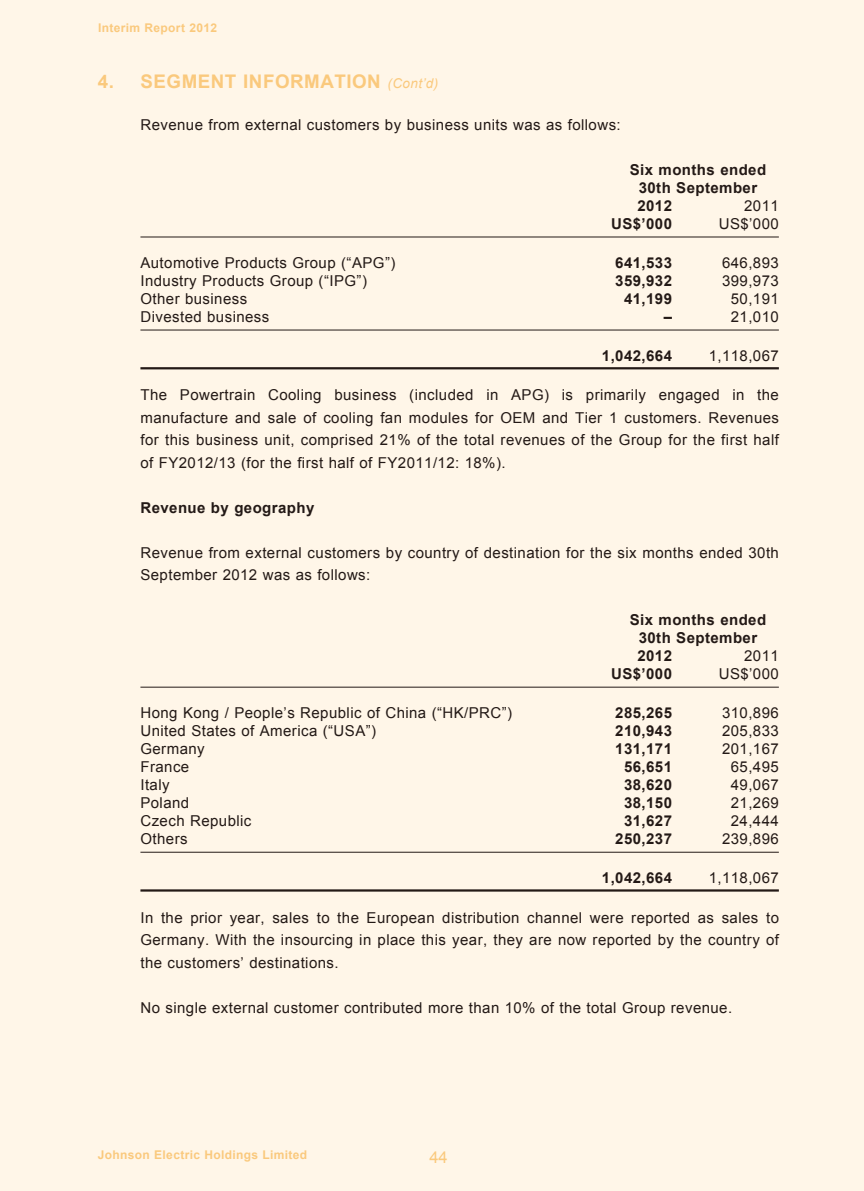
<style>
.page{position:relative;width:864px;height:1191px;background:#fff}
.page>*{position:absolute;margin:0;border:0;box-sizing:border-box;transform-origin:0 0}
.t1{font:700 18.75px "Arial";letter-spacing:.03em;color:#fac97d}
.t2{font:16.5px "Arial";color:#fac97d}
.t3{font:15px/22.5px "Arial";letter-spacing:.03em;color:#231916;text-align:justify}
.t4{font:700 15px/18px "Arial";letter-spacing:.03em;color:#231916}
.t5{font:700 12px "Arial";letter-spacing:.03em;color:#fac97d}
.s1{font-weight:400;font-style:italic;font-size:13.5px}
</style>
<div class="page">
<div style="left:0;top:0;width:863px;height:1191px;background:#fff6e8"></div>
<hr style="left:140px;top:237px;width:638px;height:1px;background:#231916">
<hr style="left:140px;top:330px;width:638px;height:1px;background:#231916">
<hr style="left:140px;top:367px;width:638px;height:2px;background:#231916">
<hr style="left:140px;top:687px;width:638px;height:1px;background:#231916">
<hr style="left:140px;top:852px;width:638px;height:1px;background:#231916">
<hr style="left:140px;top:889px;width:638px;height:2px;background:#231916">
<p class="t5" style="left:98px;top:20px;width:120px">Interim Report 2012</p>
<p class="t1" style="left:98px;top:69px;width:342px">4. SEGMENT INFORMATION <span class="s1">(Cont’d)</span></p>
<p class="t3" style="left:140px;top:114px;width:481px">Revenue from external customers by business units was as follows:</p>
<p class="t4" style="left:637px;top:161px;width:130px;text-indent:-8px">Six months ended<br>30th September<br>2012</p>
<p class="t3" style="left:743px;top:195px;width:36px">2011</p>
<p class="t4" style="left:611px;top:215px;width:62px">US$’000</p>
<p class="t3" style="left:718px;top:213px;width:62px">US$’000</p>
<p class="t3" style="left:140px;top:252px;width:256px">Automotive Products Group (“APG”)</p>
<p class="t4" style="left:615px;top:254px;width:58px">641,533</p>
<p class="t3" style="left:721px;top:252px;width:58px">646,893</p>
<p class="t3" style="left:140px;top:270px;width:228px">Industry Products Group (“IPG”)</p>
<p class="t4" style="left:615px;top:272px;width:58px">359,932</p>
<p class="t3" style="left:721px;top:270px;width:58px">399,973</p>
<p class="t3" style="left:140px;top:288px;width:108px">Other business</p>
<p class="t4" style="left:623px;top:290px;width:49px">41,199</p>
<p class="t3" style="left:730px;top:288px;width:49px">50,191</p>
<p class="t3" style="left:140px;top:306px;width:130px">Divested business</p>
<p class="t4" style="left:663px;top:308px;width:10px">–</p>
<p class="t3" style="left:730px;top:306px;width:49px">21,010</p>
<p class="t4" style="left:601px;top:347px;width:72px">1,042,664</p>
<p class="t3" style="left:708px;top:345px;width:72px">1,118,067</p>
<p class="t3" style="left:140px;top:384px;width:640px">The Powertrain Cooling business (included in APG) is primarily engaged in the manufacture and sale of cooling fan modules for OEM and Tier 1 customers. Revenues for this business unit, comprised 21% of the total revenues of the Group for the first half of FY2012/13 (for the first half of FY2011/12: 18%).</p>
<p class="t4" style="left:140px;top:499px;width:175px">Revenue by geography</p>
<p class="t3" style="left:140px;top:541px;width:639px">Revenue from external customers by country of destination for the six months ended 30th<br>September 2012 was as follows:</p>
<p class="t4" style="left:637px;top:611px;width:130px;text-indent:-8px">Six months ended<br>30th September<br>2012</p>
<p class="t3" style="left:743px;top:645px;width:36px">2011</p>
<p class="t4" style="left:611px;top:665px;width:62px">US$’000</p>
<p class="t3" style="left:718px;top:663px;width:62px">US$’000</p>
<p class="t3" style="left:140px;top:702px;width:373px">Hong Kong / People’s Republic of China (“HK/PRC”)</p>
<p class="t4" style="left:615px;top:704px;width:58px">285,265</p>
<p class="t3" style="left:721px;top:702px;width:58px">310,896</p>
<p class="t3" style="left:140px;top:720px;width:237px">United States of America (“USA”)</p>
<p class="t4" style="left:615px;top:722px;width:58px">210,943</p>
<p class="t3" style="left:721px;top:720px;width:58px">205,833</p>
<p class="t3" style="left:140px;top:738px;width:66px">Germany</p>
<p class="t4" style="left:615px;top:740px;width:58px">131,171</p>
<p class="t3" style="left:721px;top:738px;width:58px">201,167</p>
<p class="t3" style="left:140px;top:756px;width:50px">France</p>
<p class="t4" style="left:623px;top:758px;width:49px">56,651</p>
<p class="t3" style="left:730px;top:756px;width:49px">65,495</p>
<p class="t3" style="left:140px;top:774px;width:31px">Italy</p>
<p class="t4" style="left:623px;top:776px;width:49px">38,620</p>
<p class="t3" style="left:730px;top:774px;width:49px">49,067</p>
<p class="t3" style="left:140px;top:792px;width:50px">Poland</p>
<p class="t4" style="left:623px;top:794px;width:49px">38,150</p>
<p class="t3" style="left:730px;top:792px;width:49px">21,269</p>
<p class="t3" style="left:140px;top:810px;width:112px">Czech Republic</p>
<p class="t4" style="left:623px;top:812px;width:49px">31,627</p>
<p class="t3" style="left:730px;top:810px;width:49px">24,444</p>
<p class="t3" style="left:140px;top:828px;width:49px">Others</p>
<p class="t4" style="left:615px;top:830px;width:58px">250,237</p>
<p class="t3" style="left:721px;top:828px;width:58px">239,896</p>
<p class="t4" style="left:601px;top:869px;width:72px">1,042,664</p>
<p class="t3" style="left:708px;top:867px;width:72px">1,118,067</p>
<p class="t3" style="left:140px;top:906px;width:639px">In the prior year, sales to the European distribution channel were reported as sales to Germany. With the insourcing in place this year, they are now reported by the country of the customers’ destinations.</p>
<p class="t3" style="left:140px;top:996px;width:593px">No single external customer contributed more than 10% of the total Group revenue.</p>
<p class="t5" style="left:98px;top:1147px;width:211px">Johnson Electric Holdings Limited</p>
<p class="t2" style="left:429px;top:1146px;width:20px">44</p>
</div>
